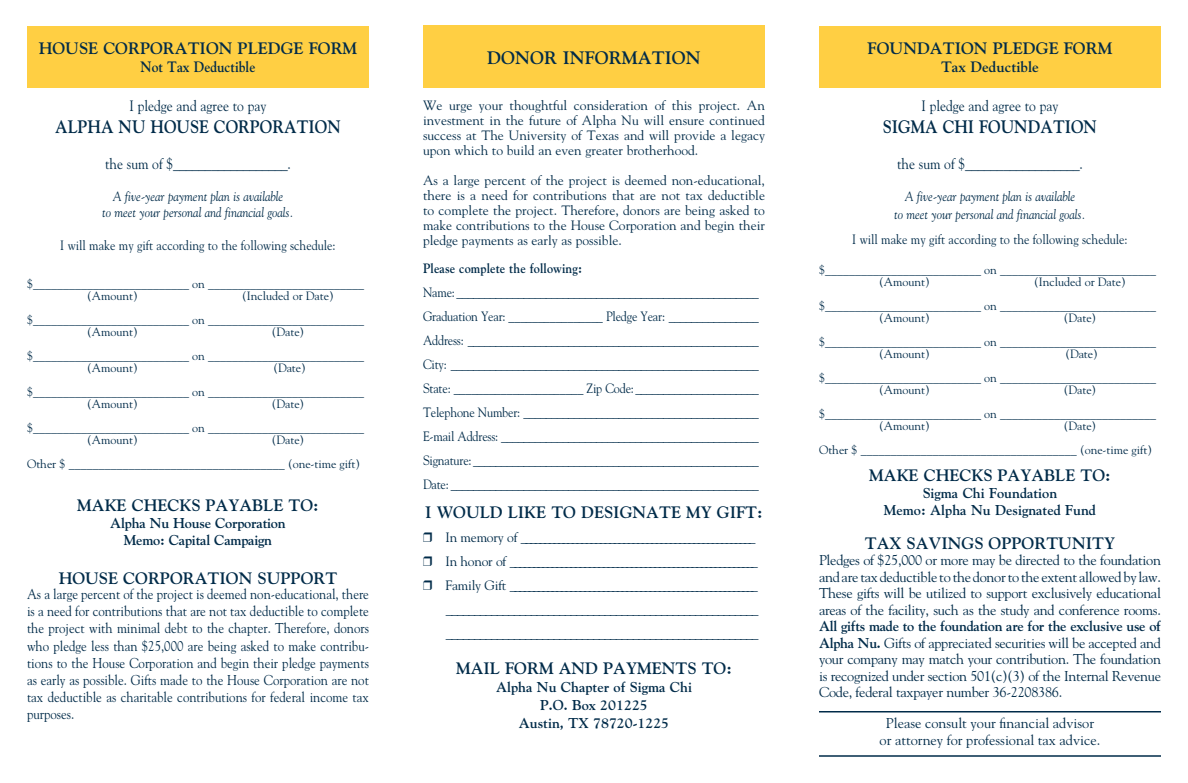
<style>
.page{position:relative;width:1188px;height:783px;background:#fff}
.page>*{position:absolute;margin:0;border:0;box-sizing:border-box;transform-origin:0 0}
.t1{font:700 18px "Goudy";color:#002b49;scale:.9 1}
.t2{font:700 18px "Goudy";color:#002b49}
.t3{font:700 16.5px "Goudy";color:#002b49}
.t4{font:15px "Goudy";color:#002b49;scale:.9 1}
.t5{font:700 15px "Goudy";color:#002b49;scale:.9 1}
.t6{font:700 15px "Goudy";color:#002b49}
.t7{font:14.25px/16.5px "Goudy";color:#002b49;text-align:justify}
.t8{font:14.25px/17.1px "Goudy";color:#002b49;text-align:justify;scale:.9 1}
.t9{font:700 14.25px "Goudy";color:#002b49}
.t10{font:13.5px/15px "Goudy";color:#002b49;text-align:justify}
.t11{font:13.5px "Goudy";color:#002b49;scale:.9 1}
.t12{font:italic 13.5px "Goudy";color:#002b49;scale:.9 1}
.t13{font:700 13.5px "Goudy";letter-spacing:.01em;color:#002b49;scale:.9 1}
.t14{font:12px "Goudy";color:#002b49}
.s1{font-weight:700}
</style>
<div class="page">
<div style="left:819px;top:26px;width:342px;height:62px;background:#ffcf43"></div>
<div style="left:27px;top:26px;width:342px;height:62px;background:#ffcf43"></div>
<div style="left:423px;top:26px;width:342px;height:62px;background:#ffcf43"></div>
<hr style="left:819px;top:755px;width:342px;height:2px;background:#002b49">
<hr style="left:819px;top:711px;width:342px;height:1px;background:#002b49">
<p class="t3" style="left:39px;top:38px;width:320px">HOUSE CORPORATION PLEDGE FORM</p>
<p class="t5" style="left:141px;top:58px;width:129px">Not Tax Deductible</p>
<p class="t4" style="left:130px;top:97px;width:154px">I pledge and agree to pay</p>
<p class="t1" style="left:55px;top:115px;width:319px">ALPHA NU HOUSE CORPORATION</p>
<p class="t4" style="left:105px;top:154px;width:84px">the sum of $__________________</p>
<p class="t4" style="left:287px;top:154px;width:5px">.</p>
<p class="t12" style="left:113px;top:188px;width:191px">A five-year payment plan is available</p>
<p class="t12" style="left:102px;top:205px;width:214px">to meet your personal and financial goals.</p>
<p class="t11" style="left:60px;top:237px;width:308px">I will make my gift according to the following schedule:</p>
<p class="t14" style="left:27px;top:276px;width:13px">$__________________________</p>
<p class="t14" style="left:192px;top:276px;width:23px">on __________________________</p>
<p class="t14" style="left:87px;top:288px;width:52px">(Amount)</p>
<p class="t14" style="left:242px;top:288px;width:93px">(Included or Date)</p>
<p class="t14" style="left:27px;top:312px;width:13px">$__________________________</p>
<p class="t14" style="left:192px;top:312px;width:23px">on __________________________</p>
<p class="t14" style="left:87px;top:324px;width:52px">(Amount)</p>
<p class="t14" style="left:272px;top:324px;width:34px">(Date)</p>
<p class="t14" style="left:27px;top:348px;width:13px">$__________________________</p>
<p class="t14" style="left:192px;top:348px;width:23px">on __________________________</p>
<p class="t14" style="left:87px;top:360px;width:52px">(Amount)</p>
<p class="t14" style="left:273px;top:360px;width:34px">(Date)</p>
<p class="t14" style="left:27px;top:384px;width:13px">$__________________________</p>
<p class="t14" style="left:192px;top:384px;width:23px">on __________________________</p>
<p class="t14" style="left:87px;top:396px;width:52px">(Amount)</p>
<p class="t14" style="left:272px;top:396px;width:34px">(Date)</p>
<p class="t14" style="left:27px;top:420px;width:13px">$__________________________</p>
<p class="t14" style="left:192px;top:420px;width:23px">on __________________________</p>
<p class="t14" style="left:87px;top:432px;width:52px">(Amount)</p>
<p class="t14" style="left:272px;top:432px;width:34px">(Date)</p>
<p class="t14" style="left:27px;top:456px;width:49px">Other $ ____________________________________</p>
<p class="t14" style="left:288px;top:456px;width:73px">(one-time gift)</p>
<p class="t3" style="left:77px;top:495px;width:243px">MAKE CHECKS PAYABLE TO:</p>
<p class="t9" style="left:110px;top:514px;width:177px">Alpha Nu House Corporation</p>
<p class="t9" style="left:124px;top:532px;width:150px">Memo: Capital Campaign</p>
<p class="t3" style="left:59px;top:568px;width:280px">HOUSE CORPORATION SUPPORT</p>
<p class="t8" style="left:27px;top:585px;width:382px">As a large percent of the project is deemed non-educational, there is a need for contributions that are not tax deductible to complete the project with minimal debt to the chapter. Therefore, donors who pledge less than $25,000 are being asked to make contribu&shy;tions to the House Corporation and begin their pledge payments as early as possible. Gifts made to the House Corporation are not tax deductible as charitable contributions for federal income tax purposes.</p>
<p class="t2" style="left:487px;top:46px;width:215px">DONOR INFORMATION</p>
<p class="t10" style="left:423px;top:97px;width:344px">We urge your thoughtful consideration of this project. An investment in the future of Alpha Nu will ensure continued success at The University of Texas and will provide a legacy upon which to build an even greater brotherhood.</p>
<p class="t10" style="left:423px;top:172px;width:344px">As a large percent of the project is deemed non-educational, there is a need for contributions that are not tax deductible to complete the project. Therefore, donors are being asked to make contributions to the House Corporation and begin their pledge payments as early as possible.</p>
<p class="t13" style="left:423px;top:260px;width:178px">Please complete the following:</p>
<p class="t11" style="left:423px;top:284px;width:375px">Name: _ _ _ _ _ _ _ _ _ _ _ _ _ _ _ _ _ _ _ _ _ _ _ _ _ _ _ _ _ _ _ _ _ _ _ _ _ _ _ _ _ _ _ _ _ _ _ _ _ _ _ _ _ _</p>
<p class="t11" style="left:423px;top:308px;width:103px">Graduation Year: ________________</p>
<p class="t11" style="left:606px;top:308px;width:171px">Pledge Year: _ _ _ _ _ _ _ _ _ _ _ _ _ _ _ _</p>
<p class="t11" style="left:423px;top:332px;width:375px">Address: _ _ _ _ _ _ _ _ _ _ _ _ _ _ _ _ _ _ _ _ _ _ _ _ _ _ _ _ _ _ _ _ _ _ _ _ _ _ _ _ _ _ _ _ _ _ _ _ _ _ _ _</p>
<p class="t11" style="left:423px;top:356px;width:375px">City: _ _ _ _ _ _ _ _ _ _ _ _ _ _ _ _ _ _ _ _ _ _ _ _ _ _ _ _ _ _ _ _ _ _ _ _ _ _ _ _ _ _ _ _ _ _ _ _ _ _ _ _ _ _ _</p>
<p class="t11" style="left:423px;top:380px;width:42px">State: ______________________</p>
<p class="t11" style="left:587px;top:380px;width:193px">Zip Code: _ _ _ _ _ _ _ _ _ _ _ _ _ _ _ _ _ _ _ _ _ _</p>
<p class="t11" style="left:423px;top:404px;width:375px">Telephone Number: _ _ _ _ _ _ _ _ _ _ _ _ _ _ _ _ _ _ _ _ _ _ _ _ _ _ _ _ _ _ _ _ _ _ _ _ _ _ _ _ _ _</p>
<p class="t11" style="left:423px;top:428px;width:375px">E-mail Address: _ _ _ _ _ _ _ _ _ _ _ _ _ _ _ _ _ _ _ _ _ _ _ _ _ _ _ _ _ _ _ _ _ _ _ _ _ _ _ _ _ _ _ _ _ _</p>
<p class="t11" style="left:423px;top:452px;width:375px">Signature: _ _ _ _ _ _ _ _ _ _ _ _ _ _ _ _ _ _ _ _ _ _ _ _ _ _ _ _ _ _ _ _ _ _ _ _ _ _ _ _ _ _ _ _ _ _ _ _ _ _ _</p>
<p class="t11" style="left:423px;top:476px;width:375px">Date: _ _ _ _ _ _ _ _ _ _ _ _ _ _ _ _ _ _ _ _ _ _ _ _ _ _ _ _ _ _ _ _ _ _ _ _ _ _ _ _ _ _ _ _ _ _ _ _ _ _ _ _ _ _ _</p>
<p class="t3" style="left:425px;top:502px;width:339px">I WOULD LIKE TO DESIGNATE MY GIFT:</p>
<p class="t10" style="left:446px;top:529px;width:81px">In memory of __________________________________________________</p>
<p class="t10" style="left:446px;top:553px;width:70px">In honor of _____________________________________________________</p>
<p class="t10" style="left:446px;top:577px;width:70px">Family Gift _____________________________________________________</p>
<p class="t10" style="left:446px;top:601px;width:314px">_ _ _ _ _ _ _ _ _ _ _ _ _ _ _ _ _ _ _ _ _ _ _ _ _ _ _ _ _ _ _ _ _ _ _ _ _ _ _ _ _ _ _ _ _ _ _ _ _ _ _ _ _ _ _</p>
<p class="t10" style="left:446px;top:625px;width:314px">_ _ _ _ _ _ _ _ _ _ _ _ _ _ _ _ _ _ _ _ _ _ _ _ _ _ _ _ _ _ _ _ _ _ _ _ _ _ _ _ _ _ _ _ _ _ _ _ _ _ _ _ _ _ _</p>
<p class="t3" style="left:456px;top:658px;width:277px">MAIL FORM AND PAYMENTS TO:</p>
<p class="t9" style="left:496px;top:678px;width:197px">Alpha Nu Chapter of Sigma Chi</p>
<p class="t9" style="left:540px;top:696px;width:109px">P.O. Box 201225</p>
<p class="t9" style="left:519px;top:714px;width:152px">Austin, TX 78720-1225</p>
<p class="t3" style="left:868px;top:38px;width:246px">FOUNDATION PLEDGE FORM</p>
<p class="t6" style="left:941px;top:58px;width:99px">Tax Deductible</p>
<p class="t4" style="left:922px;top:97px;width:154px">I pledge and agree to pay</p>
<p class="t1" style="left:883px;top:115px;width:240px">SIGMA CHI FOUNDATION</p>
<p class="t4" style="left:897px;top:154px;width:84px">the sum of $__________________</p>
<p class="t4" style="left:1079px;top:154px;width:5px">.</p>
<p class="t12" style="left:905px;top:188px;width:191px">A five-year payment plan is available</p>
<p class="t12" style="left:894px;top:206px;width:214px">to meet your personal and financial goals.</p>
<p class="t11" style="left:852px;top:231px;width:308px">I will make my gift according to the following schedule:</p>
<p class="t14" style="left:819px;top:262px;width:13px">$__________________________</p>
<p class="t14" style="left:984px;top:262px;width:23px">on __________________________</p>
<p class="t14" style="left:879px;top:274px;width:52px">(Amount)</p>
<p class="t14" style="left:1034px;top:274px;width:93px">(Included or Date)</p>
<p class="t14" style="left:819px;top:298px;width:13px">$__________________________</p>
<p class="t14" style="left:984px;top:298px;width:23px">on __________________________</p>
<p class="t14" style="left:879px;top:310px;width:52px">(Amount)</p>
<p class="t14" style="left:1064px;top:310px;width:34px">(Date)</p>
<p class="t14" style="left:819px;top:334px;width:13px">$__________________________</p>
<p class="t14" style="left:984px;top:334px;width:23px">on __________________________</p>
<p class="t14" style="left:879px;top:346px;width:52px">(Amount)</p>
<p class="t14" style="left:1065px;top:346px;width:34px">(Date)</p>
<p class="t14" style="left:819px;top:370px;width:13px">$__________________________</p>
<p class="t14" style="left:984px;top:370px;width:23px">on __________________________</p>
<p class="t14" style="left:879px;top:382px;width:52px">(Amount)</p>
<p class="t14" style="left:1064px;top:382px;width:34px">(Date)</p>
<p class="t14" style="left:819px;top:406px;width:13px">$__________________________</p>
<p class="t14" style="left:984px;top:406px;width:23px">on __________________________</p>
<p class="t14" style="left:879px;top:418px;width:52px">(Amount)</p>
<p class="t14" style="left:1064px;top:418px;width:34px">(Date)</p>
<p class="t14" style="left:819px;top:442px;width:49px">Other $ ____________________________________</p>
<p class="t14" style="left:1080px;top:442px;width:73px">(one-time gift)</p>
<p class="t3" style="left:869px;top:465px;width:243px">MAKE CHECKS PAYABLE TO:</p>
<p class="t9" style="left:923px;top:484px;width:136px">Sigma Chi Foundation</p>
<p class="t9" style="left:884px;top:502px;width:214px">Memo: Alpha Nu Designated Fund</p>
<p class="t3" style="left:865px;top:533px;width:252px">TAX SAVINGS OPPORTUNITY</p>
<p class="t7" style="left:819px;top:551px;width:344px">Pledges of $25,000 or more may be directed to the foundation and are tax deductible to the donor to the extent allowed by law.<br>These gifts will be utilized to support exclusively educational areas of the facility, such as the study and conference rooms.<br><span class="s1">All gifts made to the foundation are for the exclusive use of Alpha Nu.</span> Gifts of appreciated securities will be accepted and your company may match your contribution. The foundation is recognized under section 501(c)(3) of the Internal Revenue Code, federal taxpayer number 36-2208386.</p>
<p class="t7" style="left:886px;top:715px;width:210px">Please consult your financial advisor</p>
<p class="t7" style="left:880px;top:732px;width:222px">or attorney for professional tax advice.</p>
</div>
